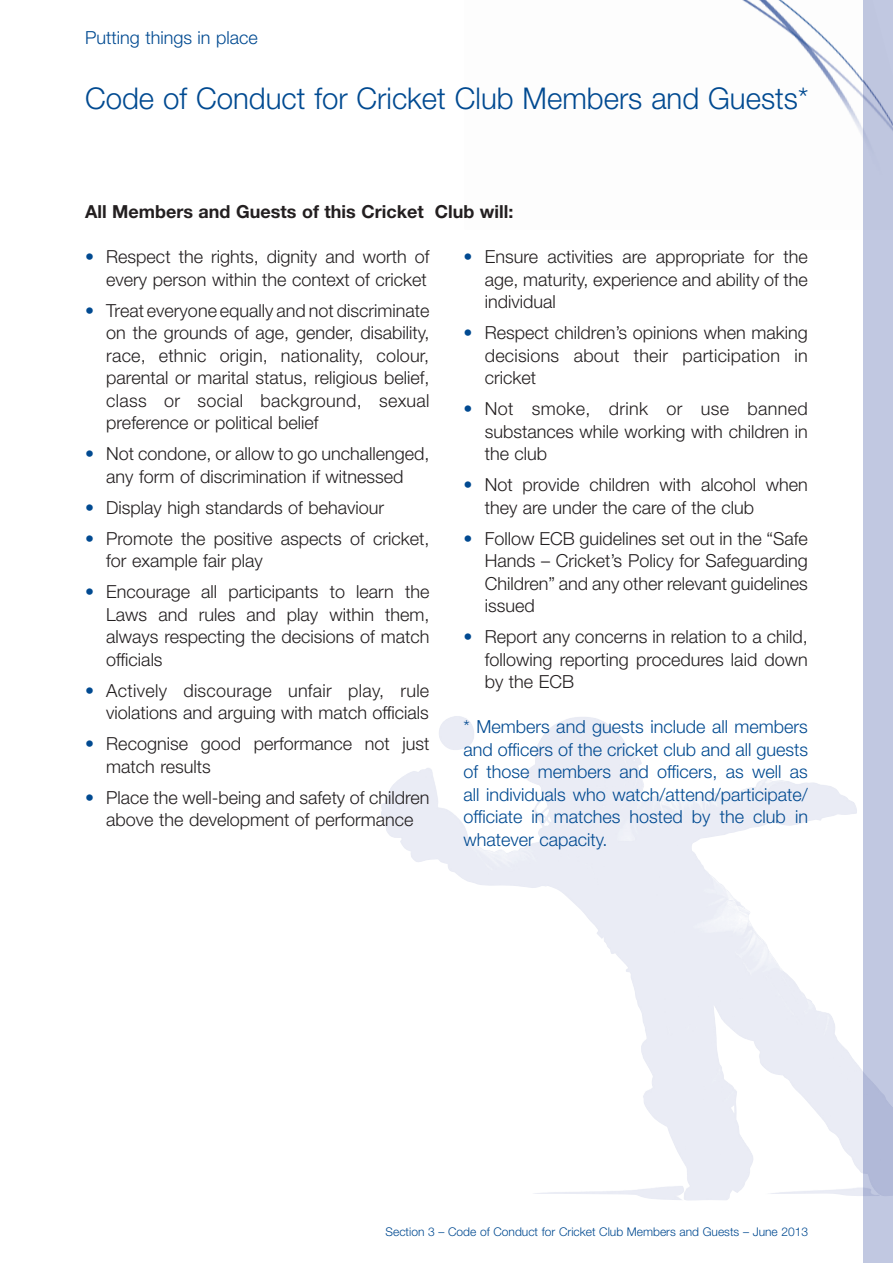
<style>
.page{position:relative;width:893px;height:1263px;background:#fff}
.page>*{position:absolute;margin:0;border:0;box-sizing:border-box;transform-origin:0 0}
.t1{font:300 30px "Helvetica Neue";color:#014a91}
.t2{font:300 18px/22.5px "Helvetica Neue";color:#231f20;text-align:justify}
.t3{font:300 18px/22.5px "Helvetica Neue";color:#014a91;text-align:justify}
.t4{font:700 18px "Helvetica Neue";color:#231f20}
.t5{font:300 12px "Helvetica Neue";color:#014a91}
.s1{color:#014a91}
</style>
<div class="page">
<img style="left:742px;top:0;width:121px;height:137px">
<div style="left:863px;top:0;width:30px;height:1263px;background:#c1c8e1"></div>
<p class="t3" style="left:85px;top:26px;width:174px">Putting things in place</p>
<h1 class="t1" style="left:85px;top:80px;width:725px">Code of Conduct for Cricket Club Members and Guests*</h1>
<p class="t4" style="left:85px;top:201px;width:430px">All Members and Guests of this Cricket Club will:</p>
<p class="t2" style="left:85px;top:245px;width:346px;text-align:right"><span class="s1">•</span> Respect the rights, dignity and worth of every person within the context of cricket</p>
<p class="t2" style="left:106px;top:299px;width:325px;text-indent:-21px"><span class="s1">•</span> Treat everyone equally and not discriminate on the grounds of age, gender, disability, race, ethnic origin, nationality, colour, parental or marital status, religious belief, class or social background, sexual preference or political belief</p>
<p class="t2" style="left:85px;top:442px;width:346px;text-align:center"><span class="s1">•</span> Not condone, or allow to go unchallenged, any form of discrimination if witnessed</p>
<p class="t2" style="left:85px;top:496px;width:300px"><span class="s1">•</span> Display high standards of behaviour</p>
<p class="t2" style="left:106px;top:527px;width:325px;text-indent:-21px"><span class="s1">•</span> Promote the positive aspects of cricket, for example fair play</p>
<p class="t2" style="left:106px;top:580px;width:325px;text-indent:-21px"><span class="s1">•</span> Encourage all participants to learn the Laws and rules and play within them, always respecting the decisions of match officials</p>
<p class="t2" style="left:85px;top:679px;width:346px;text-align:right"><span class="s1">•</span> Actively discourage unfair play, rule violations and arguing with match officials</p>
<p class="t2" style="left:106px;top:732px;width:325px;text-indent:-21px"><span class="s1">•</span> Recognise good performance not just match results</p>
<p class="t2" style="left:85px;top:786px;width:346px;text-align:center"><span class="s1">•</span> Place the well-being and safety of children above the development of performance</p>
<p class="t2" style="left:485px;top:245px;width:325px;text-indent:-21px"><span class="s1">•</span> Ensure activities are appropriate for the age, maturity, experience and ability of the individual</p>
<p class="t2" style="left:485px;top:321px;width:325px;text-indent:-21px"><span class="s1">•</span> Respect children’s opinions when making decisions about their participation in cricket</p>
<p class="t2" style="left:485px;top:397px;width:325px;text-indent:-21px"><span class="s1">•</span> Not smoke, drink or use banned substances while working with children in the club</p>
<p class="t2" style="left:485px;top:473px;width:325px;text-indent:-21px"><span class="s1">•</span> Not provide children with alcohol when they are under the care of the club</p>
<p class="t2" style="left:485px;top:527px;width:325px;text-indent:-21px"><span class="s1">•</span> Follow ECB guidelines set out in the “Safe Hands – Cricket’s Policy for Safeguarding Children” and any other relevant guidelines issued</p>
<p class="t2" style="left:485px;top:625px;width:325px;text-indent:-21px"><span class="s1">•</span> Report any concerns in relation to a child, following reporting procedures laid down by the ECB</p>
<p class="t3" style="left:463px;top:715px;width:346px">* Members and guests include all members and officers of the cricket club and all guests of those members and officers, as well as all individuals who watch/attend/participate/ officiate in matches hosted by the club in whatever capacity.</p>
<p class="t5" style="left:386px;top:1224px;width:424px">Section 3 – Code of Conduct for Cricket Club Members and Guests – June 2013</p>
</div>
